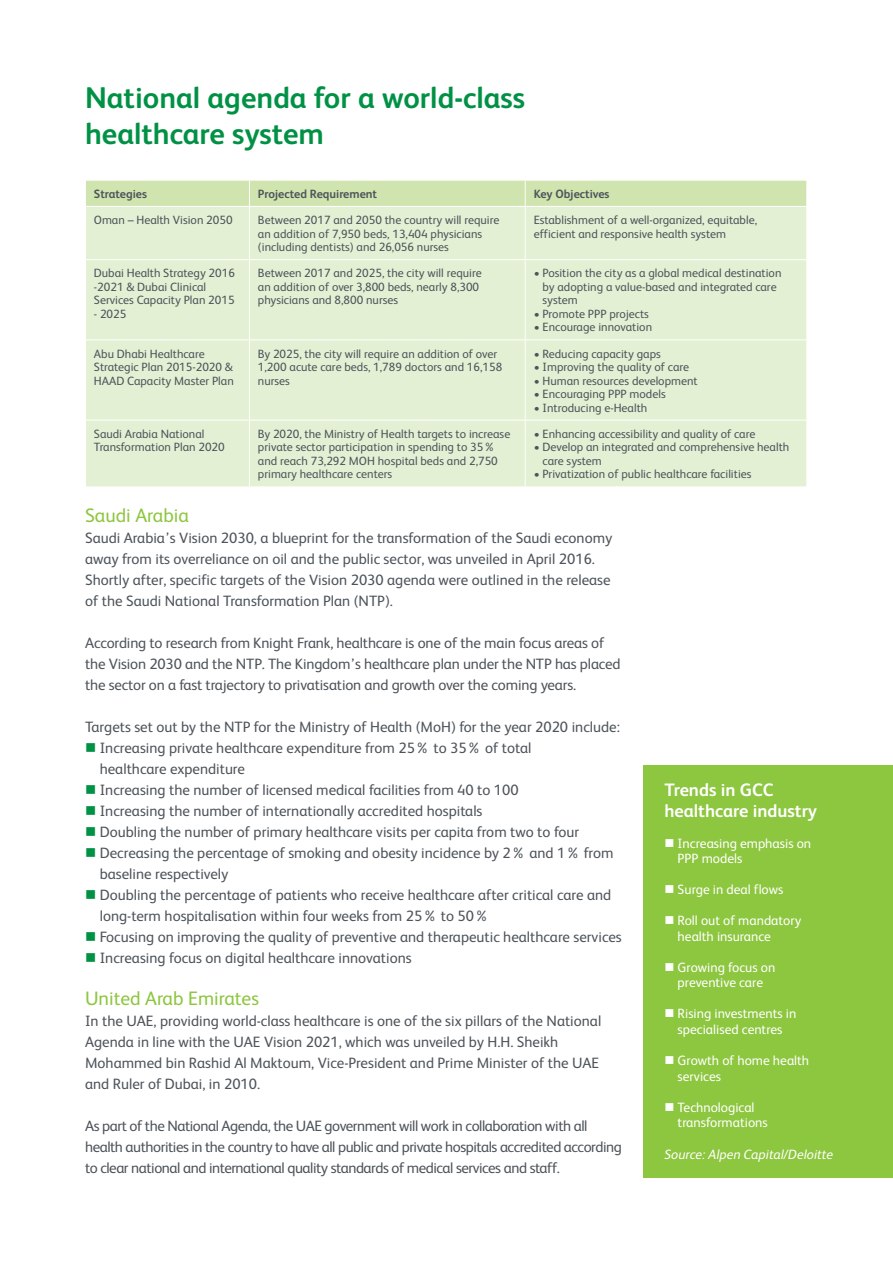
<style>
.page{position:relative;width:893px;height:1263px;background:#fff}
.page>*{position:absolute;margin:0;border:0;box-sizing:border-box;transform-origin:0 0}
.t1{font:700 30px/36px "FS Albert";color:#009145}
.t2{font:19.5px "FS Albert";color:#8dc63f}
.t3{font:700 18px/20.7px "FS Albert";color:#fff}
.t4{font:15px/21px "FS Albert";color:#4d545a}
.t5{font:15px/21px "FS Albert";letter-spacing:-.03em;color:#4d545a}
.t6{font:13.5px/15.6px "FS Albert";color:#fff}
.t7{font:italic 13.5px "FS Albert";color:#fff}
.t8{font:12px/13.5px "FS Albert";color:#4d545a}
.t9{font:700 12px "FS Albert";color:#4d545a}
.s1{color:#009145}
</style>
<div class="page">
<div style="left:643px;top:765px;width:250px;height:413px;background:#8dc63f"></div>
<div style="left:86px;top:207px;width:720px;height:279px;background:#e4f0d4"></div>
<svg style="left:86px;top:180px;width:721px;height:26px;background:#d0e4b0"></svg>
<hr style="left:249px;top:207px;width:1px;height:52px;background:#fff">
<hr style="left:525px;top:207px;width:1px;height:52px;background:#fff">
<hr style="left:85px;top:259px;width:164px;height:1px;background:#fff">
<hr style="left:249px;top:259px;width:276px;height:1px;background:#fff">
<hr style="left:249px;top:260px;width:1px;height:79px;background:#fff">
<hr style="left:525px;top:259px;width:282px;height:1px;background:#fff">
<hr style="left:525px;top:260px;width:1px;height:79px;background:#fff">
<hr style="left:85px;top:339px;width:164px;height:1px;background:#fff">
<hr style="left:249px;top:339px;width:276px;height:1px;background:#fff">
<hr style="left:249px;top:340px;width:1px;height:80px;background:#fff">
<hr style="left:525px;top:339px;width:282px;height:1px;background:#fff">
<hr style="left:525px;top:340px;width:1px;height:80px;background:#fff">
<hr style="left:85px;top:420px;width:164px;height:1px;background:#fff">
<hr style="left:249px;top:420px;width:276px;height:1px;background:#fff">
<hr style="left:249px;top:420px;width:1px;height:66px;background:#fff">
<hr style="left:525px;top:420px;width:282px;height:1px;background:#fff">
<hr style="left:525px;top:420px;width:1px;height:66px;background:#fff">
<p class="t1" style="left:85px;top:80px;width:442px">National agenda for a world-class healthcare system</p>
<p class="t9" style="left:94px;top:187px;width:55px">Strategies</p>
<p class="t9" style="left:258px;top:187px;width:121px">Projected Requirement</p>
<p class="t9" style="left:534px;top:187px;width:77px">Key Objectives</p>
<p class="t8" style="left:94px;top:213px;width:140px">Oman – Health Vision 2050</p>
<p class="t8" style="left:258px;top:213px;width:243px">Between 2017 and 2050 the country will require an addition of 7,950 beds, 13,404 physicians (including dentists) and 26,056 nurses</p>
<p class="t8" style="left:534px;top:213px;width:225px">Establishment of a well-organized, equitable, efficient and responsive health system</p>
<p class="t8" style="left:94px;top:266px;width:143px">Dubai Health Strategy 2016 -2021 &amp; Dubai Clinical<br>Services Capacity Plan 2015</p>
<p class="t8" style="left:94px;top:307px;width:34px">- 2025</p>
<p class="t8" style="left:258px;top:266px;width:225px">Between 2017 and 2025, the city will require an addition of over 3,800 beds, nearly 8,300 physicians and 8,800 nurses</p>
<p class="t8" style="left:543px;top:266px;width:240px;text-indent:-9px">• Position the city as a global medical destination by adopting a value-based and integrated care system</p>
<p class="t8" style="left:534px;top:307px;width:117px">• Promote PPP projects</p>
<p class="t8" style="left:534px;top:320px;width:120px">• Encourage innovation</p>
<p class="t8" style="left:94px;top:347px;width:141px">Abu Dhabi Healthcare<br>Strategic Plan 2015-2020 &amp;</p>
<p class="t8" style="left:94px;top:374px;width:141px">HAAD Capacity Master Plan</p>
<p class="t8" style="left:258px;top:347px;width:246px">By 2025, the city will require an addition of over<br>1,200 acute care beds, 1,789 doctors and 16,158 nurses</p>
<p class="t8" style="left:534px;top:347px;width:129px">• Reducing capacity gaps</p>
<p class="t8" style="left:534px;top:360px;width:157px">• Improving the quality of care</p>
<p class="t8" style="left:534px;top:374px;width:166px">• Human resources development</p>
<p class="t8" style="left:534px;top:387px;width:134px">• Encouraging PPP models</p>
<p class="t8" style="left:534px;top:401px;width:115px">• Introducing e-Health</p>
<p class="t8" style="left:94px;top:427px;width:132px">Saudi Arabia National<br>Transformation Plan 2020</p>
<p class="t8" style="left:258px;top:427px;width:254px">By 2020, the Ministry of Health targets to increase private sector participation in spending to 35% and reach 73,292 MOH hospital beds and 2,750 primary healthcare centers</p>
<p class="t8" style="left:534px;top:427px;width:223px">• Enhancing accessibility and quality of care</p>
<p class="t8" style="left:543px;top:440px;width:248px;text-indent:-9px">• Develop an integrated and comprehensive health care system</p>
<p class="t8" style="left:534px;top:467px;width:219px">• Privatization of public healthcare facilities</p>
<p class="t2" style="left:85px;top:504px;width:105px">Saudi Arabia</p>
<p class="t4" style="left:85px;top:527px;width:529px">Saudi Arabia’s Vision 2030, a blueprint for the transformation of the Saudi economy away from its overreliance on oil and the public sector, was unveiled in April 2016.<br>Shortly after, specific targets of the Vision 2030 agenda were outlined in the release of the Saudi National Transformation Plan (NTP).</p>
<p class="t4" style="left:85px;top:632px;width:537px">According to research from Knight Frank, healthcare is one of the main focus areas of the Vision 2030 and the NTP. The Kingdom’s healthcare plan under the NTP has placed the sector on a fast trajectory to privatisation and growth over the coming years.</p>
<p class="t4" style="left:85px;top:716px;width:536px">Targets set out by the NTP for the Ministry of Health (MoH) for the year 2020 include:</p>
<p class="t4" style="left:100px;top:737px;width:433px;text-indent:-15px"><span class="s1">■</span> Increasing private healthcare expenditure from 25% to 35% of total healthcare expenditure</p>
<p class="t4" style="left:85px;top:779px;width:435px"><span class="s1">■</span> Increasing the number of licensed medical facilities from 40 to 100</p>
<p class="t4" style="left:85px;top:800px;width:399px"><span class="s1">■</span> Increasing the number of internationally accredited hospitals</p>
<p class="t4" style="left:85px;top:821px;width:496px"><span class="s1">■</span> Doubling the number of primary healthcare visits per capita from two to four</p>
<p class="t4" style="left:100px;top:842px;width:515px;text-indent:-15px"><span class="s1">■</span> Decreasing the percentage of smoking and obesity incidence by 2% and 1% from baseline respectively</p>
<p class="t4" style="left:100px;top:884px;width:513px;text-indent:-15px"><span class="s1">■</span> Doubling the percentage of patients who receive healthcare after critical care and long-term hospitalisation within four weeks from 25% to 50%</p>
<p class="t4" style="left:85px;top:926px;width:538px"><span class="s1">■</span> Focusing on improving the quality of preventive and therapeutic healthcare services</p>
<p class="t4" style="left:85px;top:947px;width:328px"><span class="s1">■</span> Increasing focus on digital healthcare innovations</p>
<p class="t2" style="left:85px;top:987px;width:175px">United Arab Emirates</p>
<p class="t4" style="left:85px;top:1010px;width:518px">In the UAE, providing world-class healthcare is one of the six pillars of the National Agenda in line with the UAE Vision 2021, which was unveiled by H.H. Sheikh Mohammed bin Rashid Al Maktoum, Vice-President and Prime Minister of the UAE and Ruler of Dubai, in 2010.</p>
<p class="t5" style="left:85px;top:1115px;width:538px">As part of the National Agenda, the UAE government will work in collaboration with all health authorities in the country to have all public and private hospitals accredited according to clear national and international quality standards of medical services and staff.</p>
<p class="t3" style="left:664px;top:779px;width:154px">Trends in GCC healthcare industry</p>
<p class="t6" style="left:678px;top:835px;width:135px;text-indent:-13px">■ Increasing emphasis on<br>PPP models</p>
<p class="t6" style="left:664px;top:882px;width:121px">■ Surge in deal flows</p>
<p class="t6" style="left:678px;top:913px;width:125px;text-indent:-13px">■ Roll out of mandatory health insurance</p>
<p class="t6" style="left:664px;top:959px;width:112px;text-align:center">■ Growing focus on preventive care</p>
<p class="t6" style="left:664px;top:1006px;width:133px;text-align:center">■ Rising investments in specialised centres</p>
<p class="t6" style="left:678px;top:1052px;width:133px;text-indent:-13px">■ Growth of home health services</p>
<p class="t6" style="left:678px;top:1099px;width:92px;text-indent:-13px">■ Technological transformations</p>
<p class="t7" style="left:664px;top:1147px;width:170px">Source: Alpen Capital/Deloitte</p>
</div>
